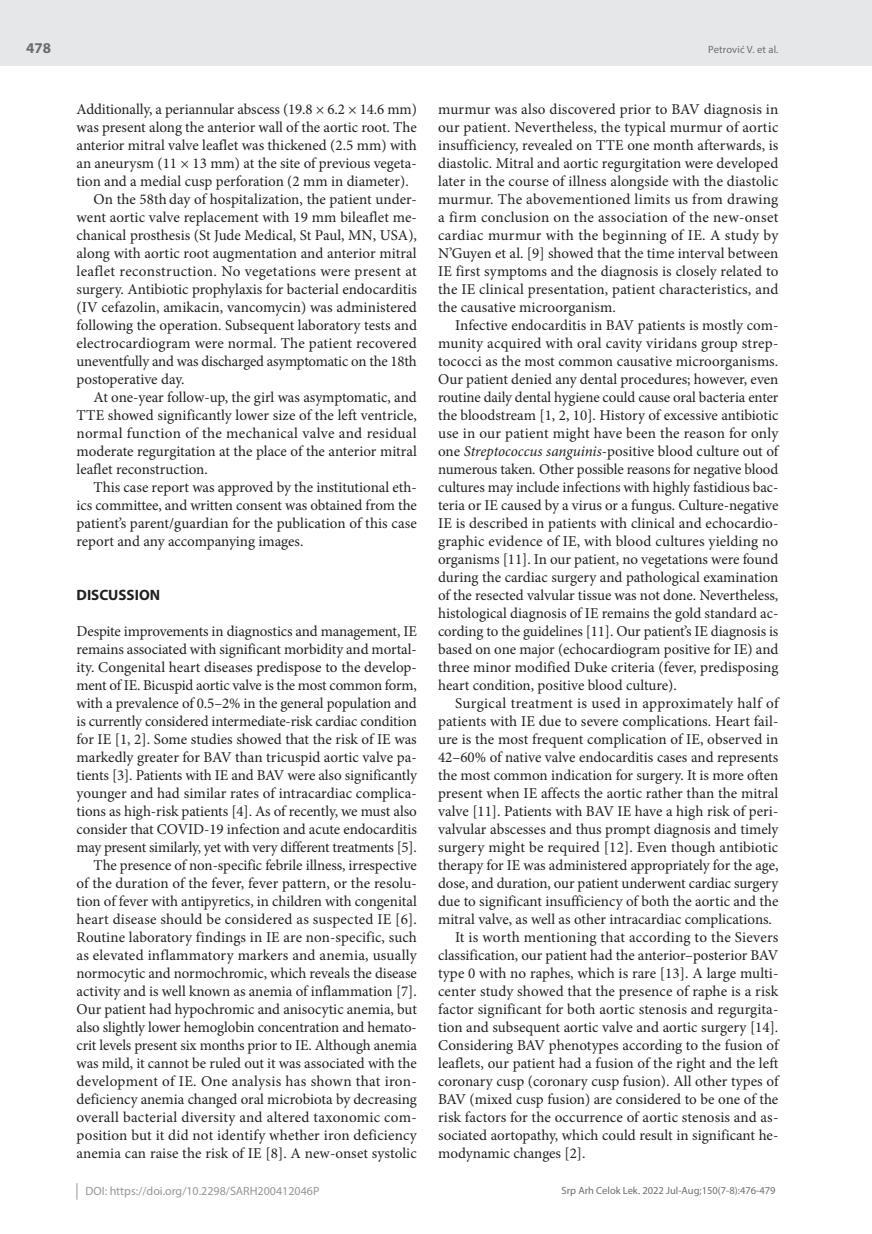
<style>
.page{position:relative;width:872px;height:1234px;background:#fff}
.page>*{position:absolute;margin:0;border:0;box-sizing:border-box;transform-origin:0 0}
.t1{font:15px/18px "Minion Pro";color:#231f20;text-align:justify}
.t2{font:15px "Minion Pro";letter-spacing:.02em;color:#231f20}
.t3{font:700 15px "Myriad Pro";color:#231f20}
.t4{font:700 15px "Myriad Pro";color:#6c6d70}
.t5{font:12px "Myriad Pro";color:#939598}
.t6{font:10.5px "Myriad Pro";color:#6c6d70}
.s1{font-style:italic}
</style>
<div class="page">
<div style="left:0;top:0;width:872px;height:66px;background:#e6e7e9"></div>
<svg style="left:77px;top:1183px;width:1px;height:16px"></svg>
<p class="t4" style="left:26px;top:38px;width:26px">478</p>
<p class="t1" style="left:77px;top:100px;width:342px">Additionally, a periannular abscess (19.8 × 6.2 × 14.6 mm)</p>
<p class="t1" style="left:77px;top:118px;width:342px">was present along the anterior wall of the aortic root. The</p>
<p class="t1" style="left:77px;top:136px;width:342px">anterior mitral valve leaflet was thickened (2.5 mm) with</p>
<p class="t1" style="left:77px;top:154px;width:342px">an aneurysm (11 × 13 mm) at the site of previous vegeta-</p>
<p class="t1" style="left:77px;top:172px;width:334px">tion and a medial cusp perforation (2 mm in diameter).</p>
<p class="t1" style="left:94px;top:190px;width:325px">On the 58th day of hospitalization, the patient under-</p>
<p class="t1" style="left:77px;top:208px;width:342px">went aortic valve replacement with 19 mm bileaflet me-</p>
<p class="t1" style="left:77px;top:226px;width:342px">chanical prosthesis (St Jude Medical, St Paul, MN, USA),</p>
<p class="t1" style="left:77px;top:244px;width:342px">along with aortic root augmentation and anterior mitral</p>
<p class="t2" style="left:77px;top:261px;width:342px">leaflet reconstruction. No vegetations were present at</p>
<p class="t1" style="left:77px;top:280px;width:342px">surgery. Antibiotic prophylaxis for bacterial endocarditis</p>
<p class="t1" style="left:77px;top:298px;width:342px">(IV cefazolin, amikacin, vancomycin) was administered</p>
<p class="t1" style="left:77px;top:316px;width:342px">following the operation. Subsequent laboratory tests and</p>
<p class="t1" style="left:77px;top:334px;width:342px">electrocardiogram were normal. The patient recovered</p>
<p class="t1" style="left:77px;top:352px;width:342px">uneventfully and was discharged asymptomatic on the 18th</p>
<p class="t1" style="left:77px;top:370px;width:109px">postoperative day.</p>
<p class="t1" style="left:94px;top:388px;width:325px">At one-year follow-up, the girl was asymptomatic, and</p>
<p class="t1" style="left:77px;top:406px;width:342px">TTE showed significantly lower size of the left ventricle,</p>
<p class="t2" style="left:77px;top:423px;width:342px">normal function of the mechanical valve and residual</p>
<p class="t1" style="left:77px;top:442px;width:342px">moderate regurgitation at the place of the anterior mitral</p>
<p class="t1" style="left:77px;top:460px;width:133px">leaflet reconstruction.</p>
<p class="t1" style="left:94px;top:478px;width:325px">This case report was approved by the institutional eth-</p>
<p class="t1" style="left:77px;top:496px;width:342px">ics committee, and written consent was obtained from the</p>
<p class="t1" style="left:77px;top:514px;width:342px">patient’s parent/guardian for the publication of this case</p>
<p class="t1" style="left:77px;top:532px;width:228px">report and any accompanying images.</p>
<p class="t3" style="left:77px;top:585px;width:85px">DISCUSSION</p>
<p class="t1" style="left:77px;top:622px;width:342px;text-align:right">Despite improvements in diagnostics and management, IE remains associated with significant morbidity and mortal&shy;ity. Congenital heart diseases predispose to the develop&shy;ment of IE. Bicuspid aortic valve is the most common form, with a prevalence of 0.5–2% in the general population and is currently considered intermediate-risk cardiac condition for IE [1, 2]. Some studies showed that the risk of IE was markedly greater for BAV than tricuspid aortic valve pa&shy;tients [3]. Patients with IE and BAV were also significantly younger and had similar rates of intracardiac complica&shy;tions as high-risk patients [4]. As of recently, we must also consider that COVID-19 infection and acute endocarditis may present similarly, yet with very different treatments [5].<br>The presence of non-specific febrile illness, irrespective<br>of the duration of the fever, fever pattern, or the resolu&shy;tion of fever with antipyretics, in children with congenital heart disease should be considered as suspected IE [6].<br>Routine laboratory findings in IE are non-specific, such as elevated inflammatory markers and anemia, usually normocytic and normochromic, which reveals the disease activity and is well known as anemia of inflammation [7].<br>Our patient had hypochromic and anisocytic anemia, but also slightly lower hemoglobin concentration and hemato&shy;crit levels present six months prior to IE. Although anemia was mild, it cannot be ruled out it was associated with the development of IE. One analysis has shown that iron&shy;deficiency anemia changed oral microbiota by decreasing overall bacterial diversity and altered taxonomic com&shy;position but it did not identify whether iron deficiency anemia can raise the risk of IE [8]. A new-onset systolic</p>
<p class="t5" style="left:86px;top:1183px;width:235px">DOI: https://doi.org/10.2298/SARH200412046P</p>
<p class="t6" style="left:708px;top:43px;width:72px">Petrović V. et al.</p>
<p class="t1" style="left:438px;top:100px;width:342px">murmur was also discovered prior to BAV diagnosis in our patient. Nevertheless, the typical murmur of aortic insufficiency, revealed on TTE one month afterwards, is diastolic. Mitral and aortic regurgitation were developed later in the course of illness alongside with the diastolic murmur. The abovementioned limits us from drawing a firm conclusion on the association of the new-onset cardiac murmur with the beginning of IE. A study by N’Guyen et al. [9] showed that the time interval between IE first symptoms and the diagnosis is closely related to the IE clinical presentation, patient characteristics, and the causative microorganism.</p>
<p class="t1" style="left:438px;top:316px;width:342px;text-indent:17px">Infective endocarditis in BAV patients is mostly com&shy;munity acquired with oral cavity viridans group strep&shy;tococci as the most common causative microorganisms.<br>Our patient denied any dental procedures; however, even routine daily dental hygiene could cause oral bacteria enter the bloodstream [1, 2, 10]. History of excessive antibiotic use in our patient might have been the reason for only one <span class="s1">Streptococcus sanguinis</span>-positive blood culture out of numerous taken<span class="s1">.</span> Other possible reasons for negative blood cultures may include infections with highly fastidious bac&shy;teria or IE caused by a virus or a fungus. Culture-negative IE is described in patients with clinical and echocardio&shy;graphic evidence of IE, with blood cultures yielding no organisms [11]. In our patient, no vegetations were found during the cardiac surgery and pathological examination of the resected valvular tissue was not done. Nevertheless, histological diagnosis of IE remains the gold standard ac&shy;cording to the guidelines [11]. Our patient’s IE diagnosis is based on one major (echocardiogram positive for IE) and three minor modified Duke criteria (fever, predisposing heart condition, positive blood culture).</p>
<p class="t2" style="left:455px;top:693px;width:325px">Surgical treatment is used in approximately half of</p>
<p class="t1" style="left:438px;top:712px;width:342px">patients with IE due to severe complications. Heart fail-</p>
<p class="t1" style="left:438px;top:730px;width:342px">ure is the most frequent complication of IE, observed in</p>
<p class="t1" style="left:438px;top:748px;width:342px">42–60% of native valve endocarditis cases and represents</p>
<p class="t1" style="left:438px;top:766px;width:342px">the most common indication for surgery. It is more often</p>
<p class="t1" style="left:438px;top:784px;width:342px">present when IE affects the aortic rather than the mitral</p>
<p class="t1" style="left:438px;top:802px;width:342px">valve [11]. Patients with BAV IE have a high risk of peri-</p>
<p class="t1" style="left:438px;top:820px;width:342px">valvular abscesses and thus prompt diagnosis and timely</p>
<p class="t1" style="left:438px;top:838px;width:342px">surgery might be required [12]. Even though antibiotic</p>
<p class="t1" style="left:438px;top:856px;width:342px">therapy for IE was administered appropriately for the age,</p>
<p class="t1" style="left:438px;top:874px;width:342px">dose, and duration, our patient underwent cardiac surgery</p>
<p class="t1" style="left:438px;top:892px;width:342px">due to significant insufficiency of both the aortic and the</p>
<p class="t1" style="left:438px;top:910px;width:335px">mitral valve, as well as other intracardiac complications.</p>
<p class="t1" style="left:455px;top:928px;width:325px">It is worth mentioning that according to the Sievers</p>
<p class="t1" style="left:438px;top:946px;width:342px">classification, our patient had the anterior–posterior BAV</p>
<p class="t1" style="left:438px;top:964px;width:342px">type 0 with no raphes, which is rare [13]. A large multi-</p>
<p class="t1" style="left:438px;top:982px;width:342px">center study showed that the presence of raphe is a risk</p>
<p class="t1" style="left:438px;top:1000px;width:342px">factor significant for both aortic stenosis and regurgita-</p>
<p class="t1" style="left:438px;top:1018px;width:342px">tion and subsequent aortic valve and aortic surgery [14].</p>
<p class="t1" style="left:438px;top:1036px;width:342px">Considering BAV phenotypes according to the fusion of</p>
<p class="t1" style="left:438px;top:1054px;width:342px">leaflets, our patient had a fusion of the right and the left</p>
<p class="t1" style="left:438px;top:1072px;width:342px">coronary cusp (coronary cusp fusion). All other types of</p>
<p class="t1" style="left:438px;top:1090px;width:342px">BAV (mixed cusp fusion) are considered to be one of the</p>
<p class="t1" style="left:438px;top:1108px;width:342px">risk factors for the occurrence of aortic stenosis and as-</p>
<p class="t1" style="left:438px;top:1126px;width:342px">sociated aortopathy, which could result in significant he-</p>
<p class="t1" style="left:438px;top:1144px;width:149px">modynamic changes [2].</p>
<p class="t6" style="left:561px;top:1184px;width:216px">Srp Arh Celok Lek. 2022 Jul-Aug;150(7-8):476-479</p>
</div>
